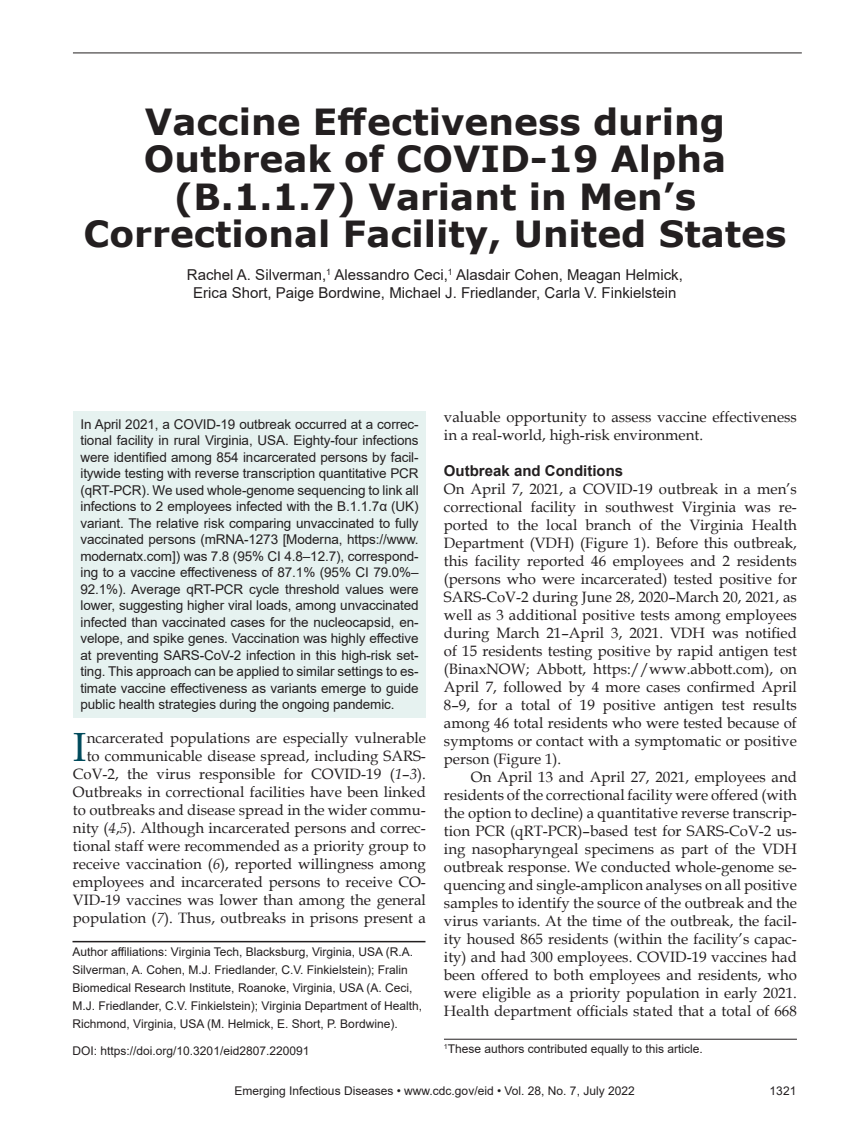
<style>
.page{position:relative;width:851px;height:1134px;background:#fff}
.page>*{position:absolute;margin:0;border:0;box-sizing:border-box;transform-origin:0 0}
.Drop_Cap{font:40.8px "Book Antiqua";color:#004b5c}
.Article_Title{font:700 36px/37.5px "Verdana";color:#231f20;text-align:center}
.BodyText2{font:15px/18px "Book Antiqua";color:#231f20;text-align:justify}
.Body_Text{font:15px/18px "Book Antiqua";color:#231f20;text-align:justify}
.Drop_Cap-2{font:15px/18px "Book Antiqua";color:#231f20;text-align:right}
.Authors{font:15px/18px "Arial";color:#231f20;text-align:center}
.t1{font:700 15px "Arial";color:#231f20}
.Abstract{font:13.5px/16.5px "Arial";letter-spacing:-.01em;color:#231f20;text-align:justify}
.Affiliations{font:12px/18px "Arial";color:#231f20}
.Footnote{font:12px "Arial";color:#231f20}
.DOI{font:12px "Arial";color:#231f20}
.s1{font-style:italic}
</style>
<div class="page">
<hr style="left:73px;top:53px;width:728px;height:1px;background:#231f20">
<div style="left:73px;top:412px;width:353px;height:306px;background:#e6f2f0"></div>
<hr style="left:72px;top:941px;width:353px;height:1px;background:#231f20">
<hr style="left:444px;top:1039px;width:353px;height:1px;background:#231f20">
<p class="Article_Title" style="left:144px;top:102px;width:583px">Vaccine Effectiveness during<br>Outbreak of COVID-19 Alpha (B.1.1.7) Variant in Men’s</p>
<p class="Article_Title" style="left:83px;top:215px;width:704px">Correctional Facility, United States</p>
<p class="Authors" style="left:187px;top:266px;width:497px">Rachel A. Silverman,<sup>1</sup> Alessandro Ceci,<sup>1</sup> Alasdair Cohen, Meagan Helmick,<br>Erica Short, Paige Bordwine, Michael J. Friedlander, Carla V. Finkielstein</p>
<p class="Drop_Cap-2" style="left:444px;top:408px;width:354px;text-align:left">valuable opportunity to assess vaccine effectiveness in a real-world, high-risk environment.</p>
<h1 class="t1" style="left:444px;top:461px;width:181px">Outbreak and Conditions</h1>
<p class="BodyText2" style="left:444px;top:480px;width:354px">On April 7, 2021, a COVID-19 outbreak in a men’s correctional facility in southwest Virginia was re&shy;ported to the local branch of the Virginia Health Department (VDH) (Figure 1). Before this outbreak, this facility reported 46 employees and 2 residents (persons who were incarcerated) tested positive for SARS-CoV-2 during June 28, 2020–March 20, 2021, as well as 3 additional positive tests among employees during March 21–April 3, 2021. VDH was notified of 15 residents testing positive by rapid antigen test (BinaxNOW; Abbott, https://www.abbott.com), on April 7, followed by 4 more cases confirmed April 8–9, for a total of 19 positive antigen test results among 46 total residents who were tested because of symptoms or contact with a symptomatic or positive person (Figure 1).</p>
<p class="Body_Text" style="left:444px;top:768px;width:354px;text-indent:27px">On April 13 and April 27, 2021, employees and residents of the correctional facility were offered (with the option to decline) a quantitative reverse transcrip&shy;tion PCR (qRT-PCR)–based test for SARS-CoV-2 us&shy;ing nasopharyngeal specimens as part of the VDH outbreak response. We conducted whole-genome se&shy;quencing and single-amplicon analyses on all positive samples to identify the source of the outbreak and the virus variants. At the time of the outbreak, the facil&shy;ity housed 865 residents (within the facility’s capac&shy;ity) and had 300 employees. COVID-19 vaccines had been offered to both employees and residents, who were eligible as a priority population in early 2021.<br>Health department officials stated that a total of 668</p>
<p class="Abstract" style="left:80px;top:416px;width:340px">In April 2021, a COVID-19 outbreak occurred at a correc&shy;tional facility in rural Virginia, USA. Eighty-four infections were identified among 854 incarcerated persons by facil&shy;itywide testing with reverse transcription quantitative PCR (qRT-PCR). We used whole-genome sequencing to link all infections to 2 employees infected with the B.1.1.7α (UK) variant. The relative risk comparing unvaccinated to fully vaccinated persons (mRNA-1273 [Moderna, https://www. modernatx.com]) was 7.8 (95% CI 4.8–12.7), correspond&shy;ing to a vaccine effectiveness of 87.1% (95% CI 79.0%– 92.1%). Average qRT-PCR cycle threshold values were lower, suggesting higher viral loads, among unvaccinated infected than vaccinated cases for the nucleocapsid, en&shy;velope, and spike genes. Vaccination was highly effective at preventing SARS-CoV-2 infection in this high-risk set&shy;ting. This approach can be applied to similar settings to es&shy;timate vaccine effectiveness as variants emerge to guide public health strategies during the ongoing pandemic.</p>
<p class="Drop_Cap-2" style="left:73px;top:728px;width:354px">ncarcerated populations are especially vulnerable to communicable disease spread, including SARS-CoV-2, the virus responsible for COVID-19 (<span class="s1">1</span>–<span class="s1">3</span>).<br>Outbreaks in correctional facilities have been linked to outbreaks and disease spread in the wider commu&shy;nity (<span class="s1">4</span>,<span class="s1">5</span>). Although incarcerated persons and correc&shy;tional staff were recommended as a priority group to receive vaccination (<span class="s1">6</span>), reported willingness among employees and incarcerated persons to receive CO-VID-19 vaccines was lower than among the general population (<span class="s1">7</span>). Thus, outbreaks in prisons present a</p>
<p class="Drop_Cap" style="left:73px;top:718px;width:15px">I</p>
<p class="Affiliations" style="left:72px;top:943px;width:351px">Author affiliations: Virginia Tech, Blacksburg, Virginia, USA (R.A.<br>Silverman, A. Cohen, M.J. Friedlander, C.V. Finkielstein); Fralin Biomedical Research Institute, Roanoke, Virginia, USA (A. Ceci, M.J. Friedlander, C.V. Finkielstein); Virginia Department of Health, Richmond, Virginia, USA (M. Helmick, E. Short, P. Bordwine).</p>
<p class="DOI" style="left:72px;top:1042px;width:238px">DOI: https://doi.org/10.3201/eid2807.220091</p>
<p class="Footnote" style="left:444px;top:1041px;width:260px"><sup>1</sup>These authors contributed equally to this article.</p>
<p class="Affiliations" style="left:234px;top:1081px;width:401px">Emerging Infectious Diseases • www.cdc.gov/eid • Vol. 28, No. 7, July 2022</p>
<p class="Affiliations" style="left:769px;top:1081px;width:28px">1321</p>
</div>
